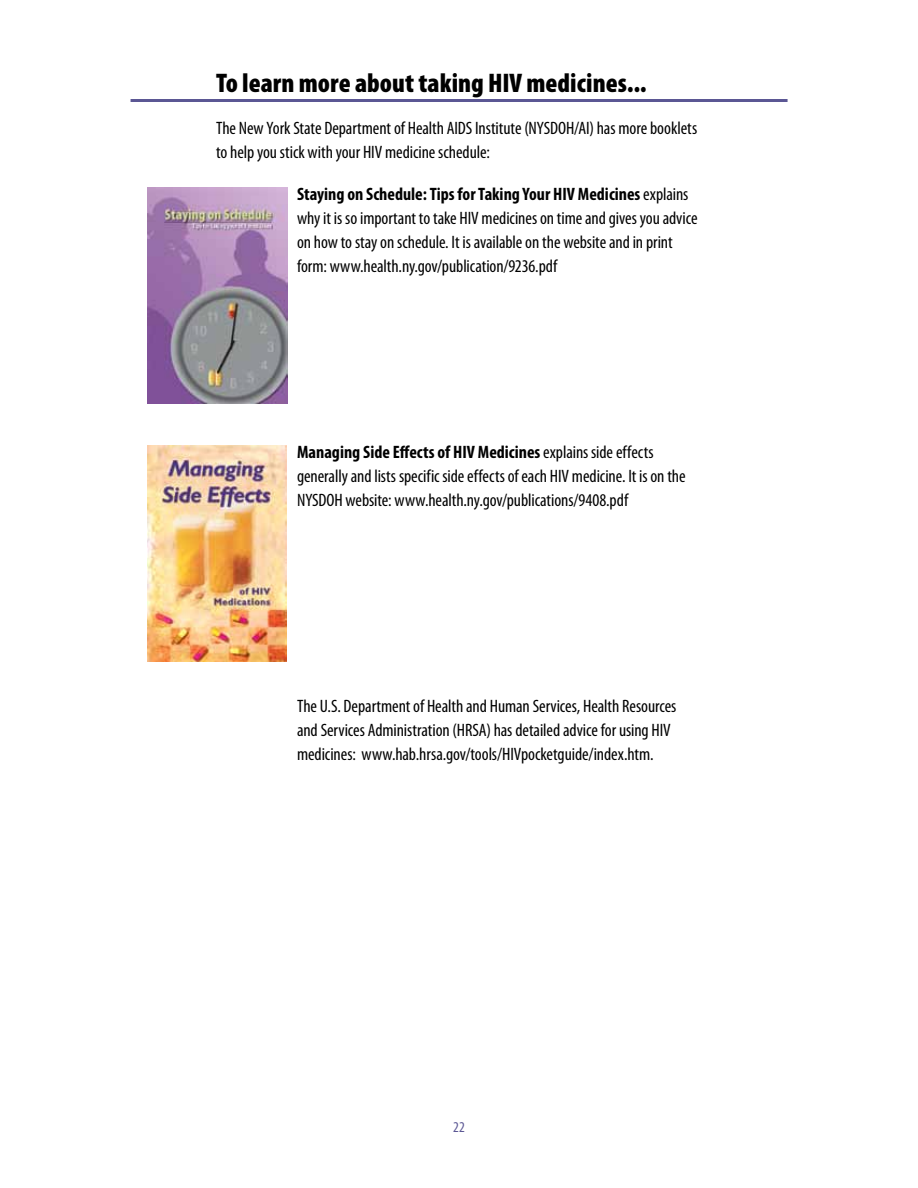
<style>
.page{position:relative;width:918px;height:1188px;background:#fff}
.page>*{position:absolute;margin:0;border:0;box-sizing:border-box;transform-origin:0 0}
.t1{font:900 condensed 27px "Myriad Pro";color:#000}
.t2{font:condensed 18px/24px "Myriad Pro";letter-spacing:-.005em;color:#000}
.t3{font:condensed 15px "Myriad Pro";color:#5b5794}
.s1{font-weight:700}
</style>
<div class="page">
<hr style="left:131px;top:99px;width:657px;height:3px;background:#5b5794">
<img style="left:147px;top:445px;width:140px;height:216px">
<img style="left:147px;top:187px;width:141px;height:216px">
<h1 class="t1" style="left:216px;top:68px;width:432px">To learn more about taking HIV medicines...</h1>
<p class="t2" style="left:216px;top:117px;width:483px">The New York State Department of Health AIDS Institute (NYSDOH/AI) has more booklets to help you stick with your HIV medicine schedule:</p>
<p class="t2" style="left:297px;top:183px;width:402px"><span class="s1">Staying on Schedule: Tips for Taking Your HIV Medicines</span> explains why it is so important to take HIV medicines on time and gives you advice on how to stay on schedule. It is available on the website and in print form: www.health.ny.gov/publication/9236.pdf</p>
<p class="t2" style="left:297px;top:441px;width:390px"><span class="s1">Managing Side Effects of HIV Medicines</span> explains side effects generally and lists specific side effects of each HIV medicine. It is on the<br>NYSDOH website: www.health.ny.gov/publications/9408.pdf</p>
<p class="t2" style="left:297px;top:694px;width:381px">The U.S. Department of Health and Human Services, Health Resources and Services Administration (HRSA) has detailed advice for using HIV medicines: www.hab.hrsa.gov/tools/HIVpocketguide/index.htm.</p>
<p class="t3" style="left:453px;top:1119px;width:13px">22</p>
</div>
